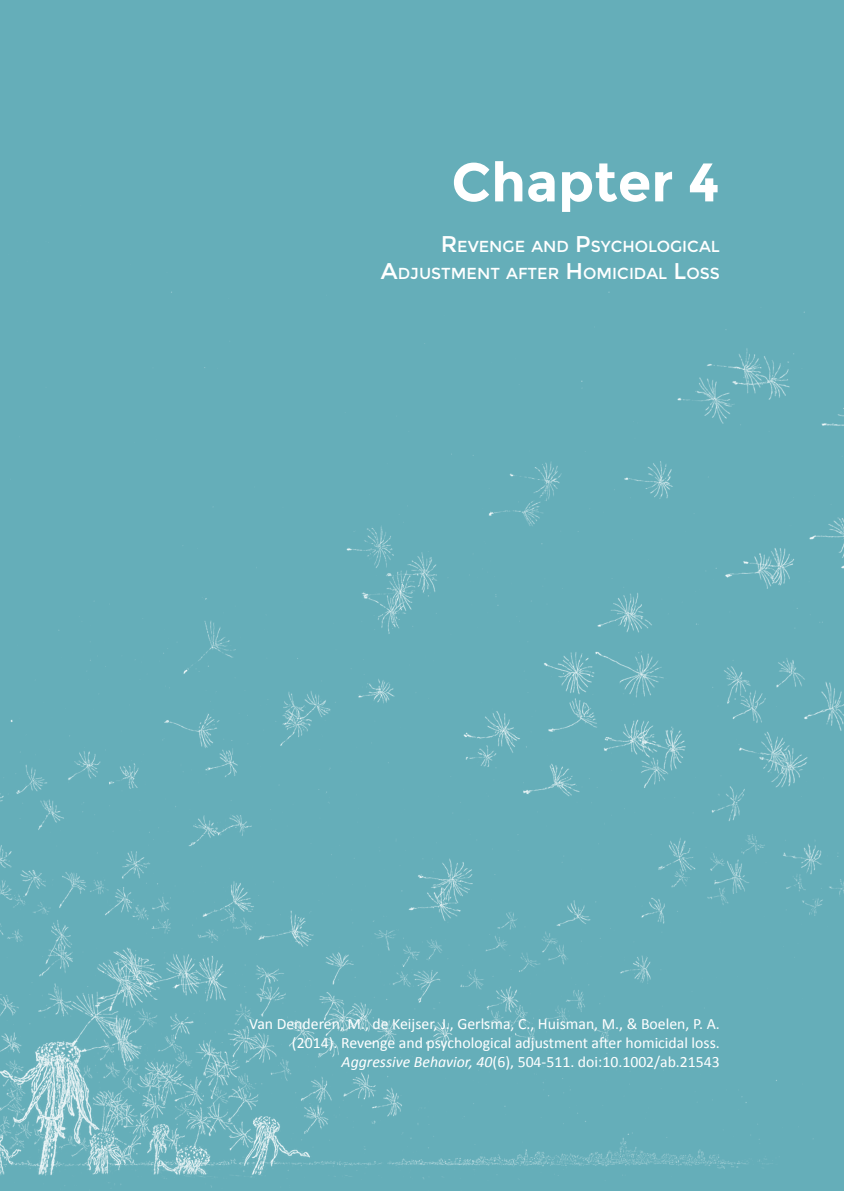
<style>
.page{position:relative;width:844px;height:1191px;background:#fff}
.page>*{position:absolute;margin:0;border:0;box-sizing:border-box;transform-origin:0 0}
.t1{font:700 54.25px "Montserrat";color:#fff}
.t2{font:15.92px/27.3px "Montserrat";color:#fff;text-align:right}
.t3{font:15.75px/18.9px "Calibri";color:#fff;text-align:right}
.s1{font-size:22.75px}
.s2{font-style:italic}
</style>
<div class="page">
<div style="left:0;top:0;width:843px;height:1191px;background:#65aeb9"></div>
<img style="left:0;top:291px;width:843px;height:897px">
<h1 class="t1" style="left:451px;top:150px;width:270px">Chapter 4</h1>
<p class="t2" style="left:381px;top:233px;width:340px"><span class="s1">R</span>EVENGE AND <span class="s1">P</span>SYCHOLOGICAL<br><span class="s1">A</span>DJUSTMENT AFTER <span class="s1">H</span> OMICIDAL <span class="s1">L</span>OSS</p>
<p class="t3" style="left:249px;top:1014px;width:472px">Van Denderen, M., de Keijser, J., Gerlsma, C., Huisman, M., &amp; Boelen, P. A. (2014). Revenge and psychological adjustment after homicidal loss.<br><span class="s2">Aggressive Behavior, 40</span>(6), 504-511. doi:10.1002/ab.21543</p>
</div>
